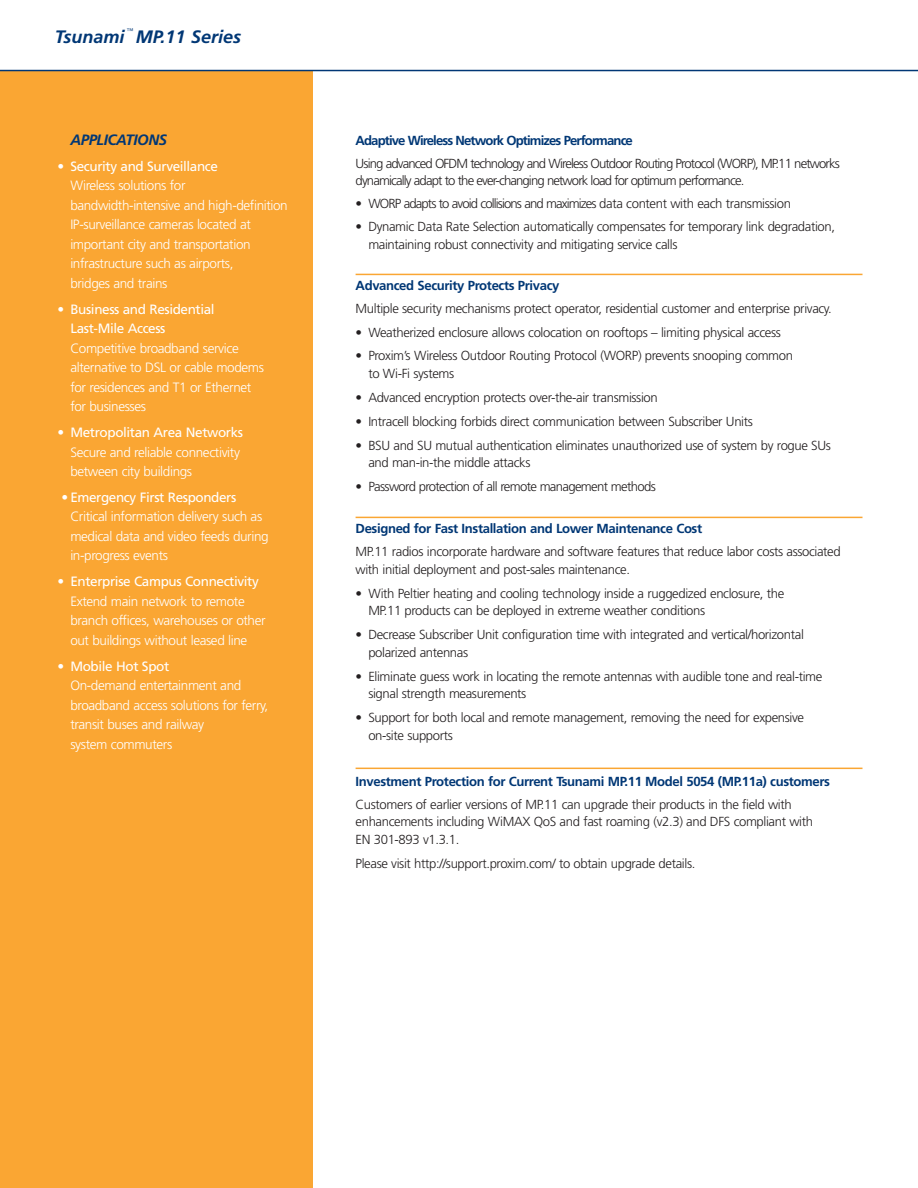
<style>
.page{position:relative;width:918px;height:1188px;background:#fff}
.page>*{position:absolute;margin:0;border:0;box-sizing:border-box;transform-origin:0 0}
.t1{font:italic 700 18px "Frutiger";color:#013775}
.t2{font:italic 700 15px "Frutiger";letter-spacing:-.03em;color:#013775}
.t3{font:300 13.5px/19.5px "Frutiger";letter-spacing:-.03em;color:#fff}
.t4{font:13.5px/19.5px "Frutiger";letter-spacing:-.03em;color:#fff}
.t5{font:300 13.2px/17.5px "Frutiger";letter-spacing:-.03em;color:#231f20}
.t6{font:300 13.2px/17.5px "Frutiger";letter-spacing:-.065em;color:#231f20}
.t7{font:700 13.2px "Frutiger";letter-spacing:-.03em;color:#013775}
.t8{font:300 13.2px "Frutiger";letter-spacing:-.05em;color:#231f20}
.t9{font:700 13.2px "Frutiger";letter-spacing:-.065em;color:#013775}
.t10{font:italic 300 6.75px "Frutiger";color:#013775}
.s1{font-weight:400}
.s2{font-weight:300}
</style>
<div class="page">
<div style="left:0;top:71px;width:313px;height:1117px;background:#faa633"></div>
<hr style="left:356px;top:274px;width:506px;height:1px;background:#faa633">
<hr style="left:356px;top:517px;width:506px;height:1px;background:#faa633">
<hr style="left:356px;top:768px;width:506px;height:1px;background:#faa633">
<hr style="left:0;top:70px;width:918px;height:1px;background:#013775">
<h1 class="t1" style="left:55px;top:29px;width:71px">Tsunami</h1>
<p class="t10" style="left:127px;top:28px;width:8px">™</p>
<h1 class="t1" style="left:136px;top:29px;width:107px">MP.11 Series</h1>
<p class="t2" style="left:70px;top:134px;width:98px">APPLICATIONS</p>
<p class="t3" style="left:70px;top:157px;width:219px;text-indent:-13px">• <span class="s1">Security and Surveillance<br></span>Wireless solutions for bandwidth-intensive and high-definition<br>IP-surveillance cameras located at important city and transportation infrastructure such as airports,<br>bridges and trains</p>
<p class="t4" style="left:70px;top:300px;width:146px;text-indent:-13px"><span class="s2">•</span> Business and Residential<br>Last-Mile Access</p>
<p class="t3" style="left:70px;top:339px;width:195px">Competitive broadband service alternative to DSL or cable modems for residences and T1 or Ethernet for businesses</p>
<p class="t3" style="left:70px;top:424px;width:174px;text-indent:-13px">• <span class="s1">Metropolitan Area Networks<br></span>Secure and reliable connectivity between city buildings</p>
<p class="t3" style="left:70px;top:488px;width:200px;text-indent:-9px">• <span class="s1">Emergency First Responders<br></span>Critical information delivery such as medical data and video feeds during in-progress events</p>
<p class="t3" style="left:70px;top:573px;width:197px;text-indent:-13px">• <span class="s1">Enterprise Campus Connectivity </span>Extend main network to remote branch offices, warehouses or other out buildings without leased line</p>
<p class="t3" style="left:70px;top:657px;width:199px;text-indent:-13px">• <span class="s1">Mobile Hot Spot<br></span>On-demand entertainment and broadband access solutions for ferry, transit buses and railway<br>system commuters</p>
<p class="t9" style="left:356px;top:135px;width:279px">Adaptive Wireless Network Optimizes Performance</p>
<p class="t6" style="left:356px;top:155px;width:486px">Using advanced OFDM technology and Wireless Outdoor Routing Protocol (WORP), MP.11 networks dynamically adapt to the ever-changing network load for optimum performance.</p>
<p class="t6" style="left:356px;top:196px;width:437px">• WORP adapts to avoid collisions and maximizes data content with each transmission</p>
<p class="t5" style="left:368px;top:219px;width:468px;text-indent:-13px">• Dynamic Data Rate Selection automatically compensates for temporary link degradation, maintaining robust connectivity and mitigating service calls</p>
<p class="t7" style="left:356px;top:280px;width:205px">Advanced Security Protects Privacy</p>
<p class="t5" style="left:356px;top:300px;width:478px">Multiple security mechanisms protect operator, residential customer and enterprise privacy.</p>
<p class="t5" style="left:356px;top:324px;width:427px">• Weatherized enclosure allows colocation on rooftops – limiting physical access</p>
<p class="t5" style="left:368px;top:348px;width:426px;text-indent:-13px">• Proxim’s Wireless Outdoor Routing Protocol (WORP) prevents snooping common to Wi-Fi systems</p>
<p class="t5" style="left:356px;top:390px;width:304px">• Advanced encryption protects over-the-air transmission</p>
<p class="t5" style="left:356px;top:414px;width:399px">• Intracell blocking forbids direct communication between Subscriber Units</p>
<p class="t5" style="left:368px;top:437px;width:464px;text-indent:-13px">• BSU and SU mutual authentication eliminates unauthorized use of system by rogue SUs and man-in-the middle attacks</p>
<p class="t8" style="left:356px;top:481px;width:302px">• Password protection of all remote management methods</p>
<p class="t7" style="left:356px;top:523px;width:348px">Designed for Fast Installation and Lower Maintenance Cost</p>
<p class="t5" style="left:356px;top:544px;width:487px">MP.11 radios incorporate hardware and software features that reduce labor costs associated with initial deployment and post-sales maintenance.</p>
<p class="t5" style="left:368px;top:585px;width:417px;text-indent:-13px">• With Peltier heating and cooling technology inside a ruggedized enclosure, the<br>MP.11 products can be deployed in extreme weather conditions</p>
<p class="t5" style="left:368px;top:627px;width:437px;text-indent:-13px">• Decrease Subscriber Unit configuration time with integrated and vertical/horizontal polarized antennas</p>
<p class="t5" style="left:368px;top:668px;width:456px;text-indent:-13px">• Eliminate guess work in locating the remote antennas with audible tone and real-time signal strength measurements</p>
<p class="t5" style="left:368px;top:710px;width:437px;text-indent:-13px">• Support for both local and remote management, removing the need for expensive on-site supports</p>
<p class="t7" style="left:356px;top:776px;width:476px">Investment Protection for Current Tsunami MP.11 Model 5054 (MP.11a) customers</p>
<p class="t5" style="left:356px;top:796px;width:459px">Customers of earlier versions of MP.11 can upgrade their products in the field with enhancements including WiMAX QoS and fast roaming (v2.3) and DFS compliant with<br>EN 301-893 v1.3.1.</p>
<p class="t5" style="left:356px;top:855px;width:341px">Please visit http://support.proxim.com/ to obtain upgrade details.</p>
</div>
